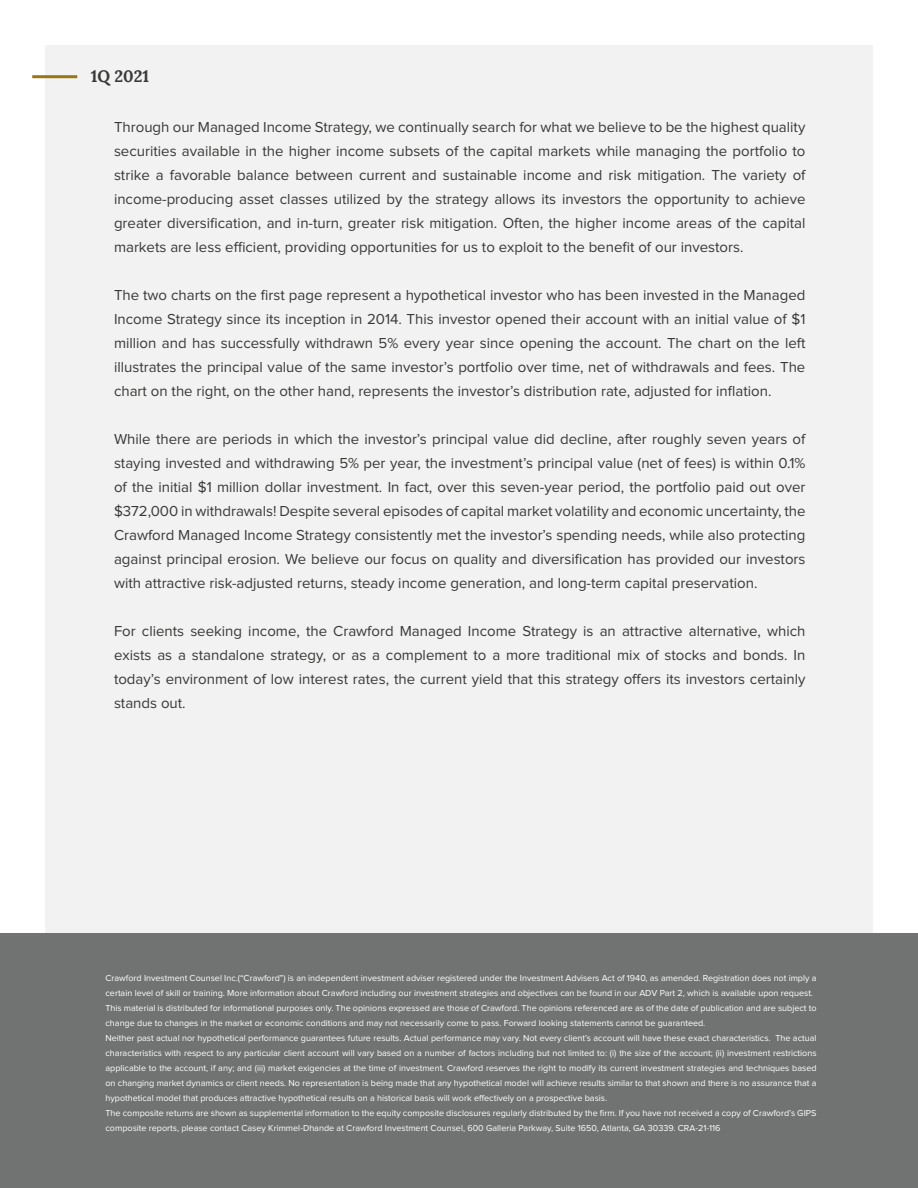
<style>
.page{position:relative;width:918px;height:1188px;background:#fff}
.page>*{position:absolute;margin:0;border:0;box-sizing:border-box;transform-origin:0 0}
.t1{font:700 16.5px "Lora";color:#373a36}
.t2{font:15px/24px "Proxima Nova";color:#373a36;text-align:justify}
.t3{font:9px/15px "Proxima Nova";color:#fff}
</style>
<div class="page">
<div style="left:45px;top:45px;width:828px;height:1098px;background:#f2f2f2"></div>
<hr style="left:32px;top:75px;width:45px;height:3px;background:#9a7611">
<div style="left:0;top:933px;width:918px;height:255px;background:#707372"></div>
<p class="t1" style="left:91px;top:65px;width:60px">1Q 2021</p>
<p class="t2" style="left:114px;top:115px;width:693px">Through our Managed Income Strategy, we continually search for what we believe to be the highest quality securities available in the higher income subsets of the capital markets while managing the portfolio to strike a favorable balance between current and sustainable income and risk mitigation. The variety of income-producing asset classes utilized by the strategy allows its investors the opportunity to achieve greater diversification, and in-turn, greater risk mitigation. Often, the higher income areas of the capital markets are less efficient, providing opportunities for us to exploit to the benefit of our investors.</p>
<p class="t2" style="left:114px;top:283px;width:693px">The two charts on the first page represent a hypothetical investor who has been invested in the Managed Income Strategy since its inception in 2014. This investor opened their account with an initial value of $1 million and has successfully withdrawn 5% every year since opening the account. The chart on the left illustrates the principal value of the same investor’s portfolio over time, net of withdrawals and fees. The chart on the right, on the other hand, represents the investor’s distribution rate, adjusted for inflation.</p>
<p class="t2" style="left:114px;top:427px;width:693px">While there are periods in which the investor’s principal value did decline, after roughly seven years of staying invested and withdrawing 5% per year, the investment’s principal value (net of fees) is within 0.1% of the initial $1 million dollar investment. In fact, over this seven-year period, the portfolio paid out over $372,000 in withdrawals! Despite several episodes of capital market volatility and economic uncertainty, the Crawford Managed Income Strategy consistently met the investor’s spending needs, while also protecting against principal erosion. We believe our focus on quality and diversification has provided our investors with attractive risk-adjusted returns, steady income generation, and long-term capital preservation.</p>
<p class="t2" style="left:114px;top:619px;width:693px">For clients seeking income, the Crawford Managed Income Strategy is an attractive alternative, which exists as a standalone strategy, or as a complement to a more traditional mix of stocks and bonds. In today’s environment of low interest rates, the current yield that this strategy offers its investors certainly stands out.</p>
<p class="t3" style="left:106px;top:971px;width:713px">Crawford Investment Counsel Inc.(“Crawford”) is an independent investment adviser registered under the Investment Advisers Act of 1940, as amended. Registration does not imply a certain level of skill or training. More information about Crawford including our investment strategies and objectives can be found in our ADV Part 2, which is available upon request.</p>
<p class="t3" style="left:106px;top:1001px;width:712px">This material is distributed for informational purposes only. The opinions expressed are those of Crawford. The opinions referenced are as of the date of publication and are subject to change due to changes in the market or economic conditions and may not necessarily come to pass. Forward looking statements cannot be guaranteed.</p>
<p class="t3" style="left:106px;top:1031px;width:713px;text-align:justify">Neither past actual nor hypothetical performance guarantees future results. Actual performance may vary. Not every client’s account will have these exact characteristics. The actual characteristics with respect to any particular client account will vary based on a number of factors including but not limited to: (i) the size of the account; (ii) investment restrictions applicable to the account, if any; and (iii) market exigencies at the time of investment. Crawford reserves the right to modify its current investment strategies and techniques based on changing market dynamics or client needs. No representation is being made that any hypothetical model will achieve results similar to that shown and there is no assurance that a hypothetical model that produces attractive hypothetical results on a historical basis will work effectively on a prospective basis.</p>
<p class="t3" style="left:106px;top:1106px;width:712px">The composite returns are shown as supplemental information to the equity composite disclosures regularly distributed by the firm. If you have not received a copy of Crawford’s GIPS composite reports, please contact Casey Krimmel-Dhande at Crawford Investment Counsel, 600 Galleria Parkway, Suite 1650, Atlanta, GA 30339. CRA-21-116</p>
</div>
